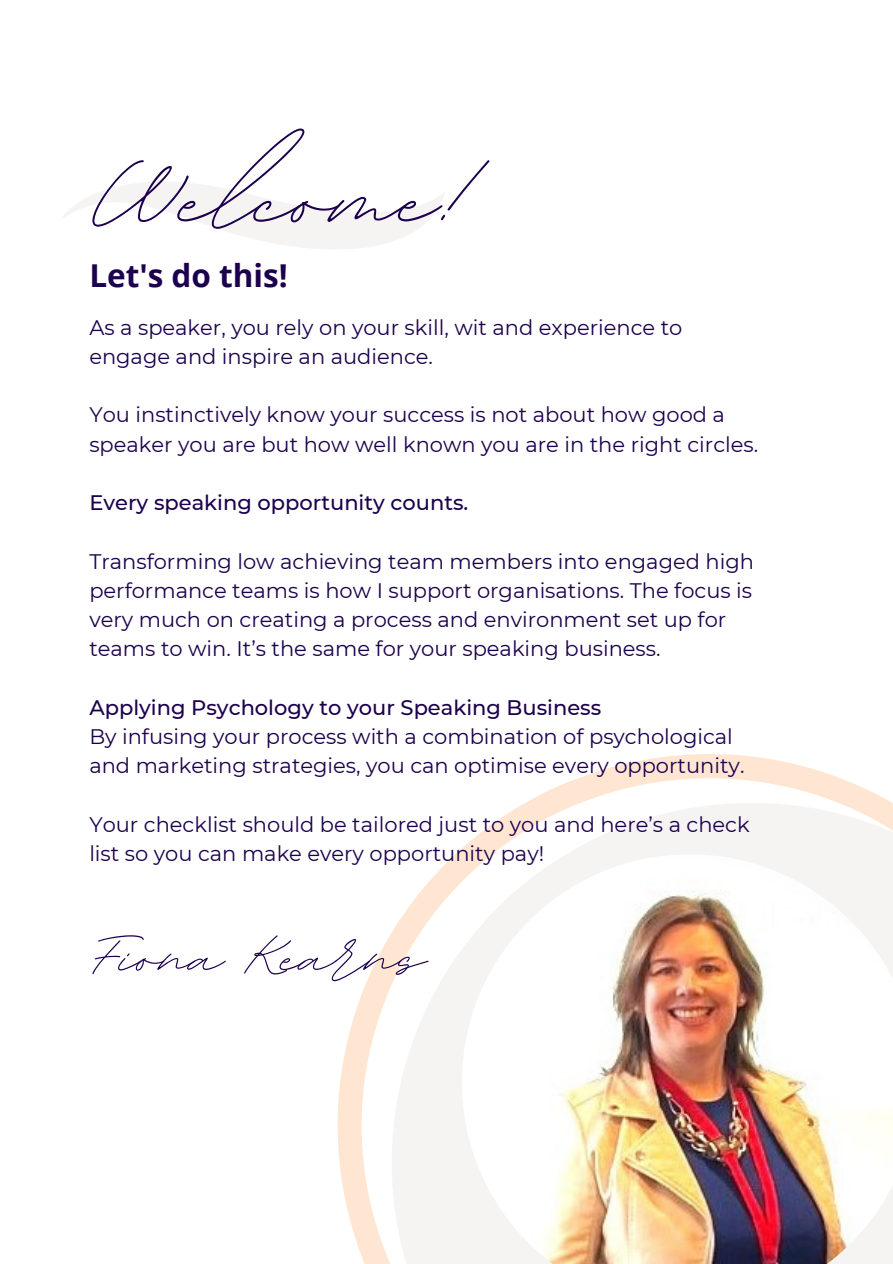
<style>
.page{position:relative;width:893px;height:1264px;background:#fff}
.page>*{position:absolute;margin:0;border:0;box-sizing:border-box;transform-origin:0 0}
.t1{font:180px "BD Script";color:#1c004d}
.t2{font:105px "BD Script";color:#1c004d}
.t3{font:700 31.5px "Open Sans";color:#1c004d}
.t4{font:21px/29.2px "Montserrat";color:#1c004d}
.t5{font:500 21px "Montserrat";color:#1c004d}
</style>
<div class="page">
<svg style="left:61px;top:182px;width:383px;height:67px"></svg>
<svg style="left:337px;top:754px;width:555px;height:509px"></svg>
<img style="left:462px;top:854px;width:430px;height:409px">
<p class="t1" style="left:89px;top:79px;width:375px">Welcome!</p>
<p class="t3" style="left:89px;top:253px;width:200px">Let's do this!</p>
<p class="t4" style="left:89px;top:312px;width:594px">As a speaker, you rely on your skill, wit and experience to engage and inspire an audience.</p>
<p class="t4" style="left:89px;top:400px;width:670px">You instinctively know your success is not about how good a speaker you are but how well known you are in the right circles.</p>
<p class="t5" style="left:89px;top:490px;width:380px">Every speaking opportunity counts.</p>
<p class="t4" style="left:89px;top:546px;width:666px">Transforming low achieving team members into engaged high performance teams is how I support organisations. The focus is very much on creating a process and environment set up for teams to win. It’s the same for your speaking business.</p>
<p class="t5" style="left:89px;top:694px;width:513px">Applying Psychology to your Speaking Business</p>
<p class="t4" style="left:89px;top:722px;width:656px">By infusing your process with a combination of psychological and marketing strategies, you can optimise every opportunity.</p>
<p class="t4" style="left:89px;top:809px;width:661px">Your checklist should be tailored just to you and here’s a check list so you can make every opportunity pay!</p>
<p class="t2" style="left:89px;top:887px;width:338px">Fiona Kearns</p>
</div>
